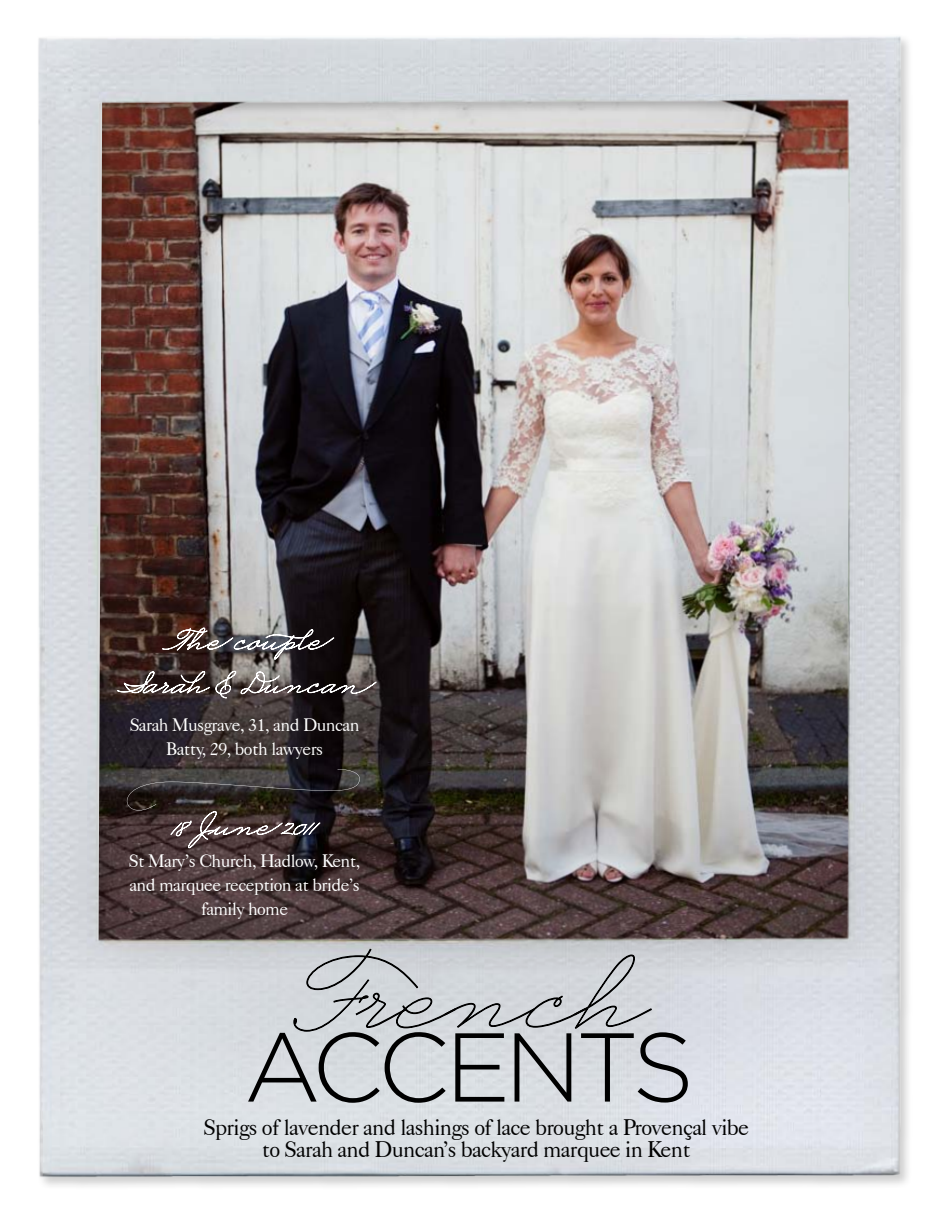
<style>
.page{position:relative;width:936px;height:1212px;background:#fff}
.page>*{position:absolute;margin:0;border:0;box-sizing:border-box;transform-origin:0 0}
.t1{font:300 97.5px "Gotham";letter-spacing:-.06em;color:#000}
.t2{font:22.5px/22.5px "Caslon 540 BT";letter-spacing:-.03em;color:#000;text-align:center}
.t3{font:18px/24px "Caslon 540 BT";letter-spacing:-.03em;color:#fff;text-align:center}
</style>
<div class="page">
<img style="left:38px;top:36px;width:871px;height:1150px">
<svg style="left:162px;top:627px;width:172px;height:33px;background:#5c5555"></svg>
<svg style="left:117px;top:671px;width:260px;height:27px;background:#5f5654"></svg>
<svg style="left:127px;top:769px;width:233px;height:79px;background:#3d3433"></svg>
<svg style="left:293px;top:948px;width:359px;height:84px;background:#c2c5ca"></svg>
<p class="t3" style="left:130px;top:712px;width:231px">Sarah Musgrave, 31, and Duncan<br>Batty, 29, both lawyers</p>
<p class="t3" style="left:129px;top:848px;width:233px">St Mary’s Church, Hadlow, Kent, and marquee reception at bride’s family home</p>
<h1 class="t1" style="left:244px;top:1014px;width:452px">ACCENTS</h1>
<p class="t2" style="left:203px;top:1115px;width:547px">Sprigs of lavender and lashings of lace brought a Provençal vibe to Sarah and Duncan’s backyard marquee in Kent</p>
</div>
